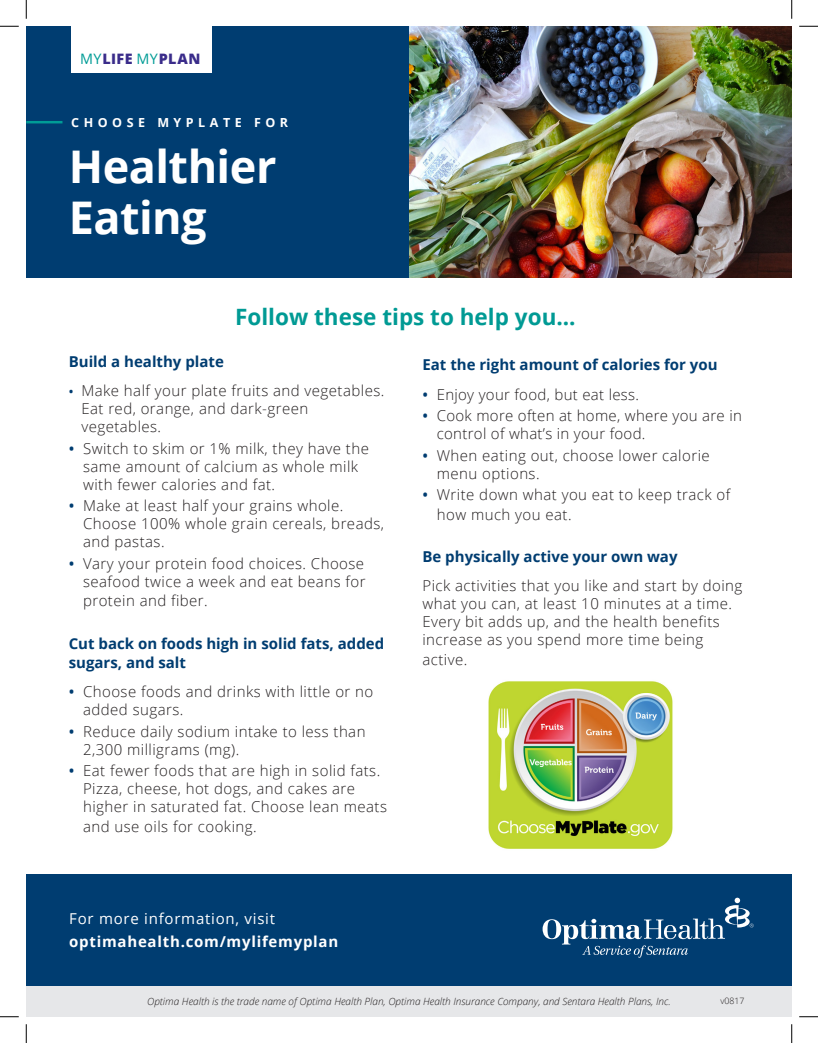
<style>
.page{position:relative;width:818px;height:1043px;background:#fff}
.page>*{position:absolute;margin:0;border:0;box-sizing:border-box;transform-origin:0 0}
.t1{font:700 45px "Open Sans";letter-spacing:-.01em;color:#fff}
.t2{font:700 22.5px "Open Sans";color:#009a94}
.t3{font:300 15px/18px "Open Sans";letter-spacing:.03em;color:#231f20}
.t4{font:700 15px/19.4px "Open Sans";color:#003d71}
.t5{font:700 15px "Open Sans";letter-spacing:.05em;color:#fff}
.t6{font:15px "Open Sans";letter-spacing:.05em;color:#fff}
.t7{font:800 14.38px "Open Sans";letter-spacing:.025em;color:#3a2c8a}
.t8{font:700 12.5px "Open Sans";letter-spacing:.36em;color:#fff}
.t9{font:italic 300 10px "Open Sans";color:#231f20}
.t10{font:300 8.75px "Open Sans";color:#231f20}
.s1{font-weight:400;color:#009c96}
.s2{font-weight:600;font-size:12.5px;color:#003d71}
.s3{font-weight:600;color:#003d71}
</style>
<div class="page">
<img style="left:409px;top:26px;width:382px;height:252px">
<div style="left:26px;top:26px;width:383px;height:252px;background:#003d71"></div>
<div style="left:26px;top:874px;width:765px;height:111px;background:#003d71"></div>
<svg style="left:542px;top:897px;width:211px;height:60px"></svg>
<div style="left:26px;top:985px;width:765px;height:31px;background:#e6e7e9"></div>
<hr style="left:26px;top:121px;width:36px;height:2px;background:#009c96">
<div style="left:71px;top:26px;width:140px;height:46px;background:#fff"></div>
<img style="left:488px;top:681px;width:185px;height:168px">
<svg style="left:0;top:25px;width:19px;height:2px"></svg>
<svg style="left:799px;top:25px;width:19px;height:2px"></svg>
<svg style="left:0;top:1016px;width:19px;height:1px"></svg>
<svg style="left:799px;top:1016px;width:19px;height:1px"></svg>
<svg style="left:25px;top:0;width:2px;height:19px"></svg>
<svg style="left:25px;top:1024px;width:2px;height:18px"></svg>
<svg style="left:791px;top:0;width:1px;height:19px"></svg>
<svg style="left:791px;top:1024px;width:1px;height:18px"></svg>
<p class="t7" style="left:80px;top:48px;width:122px"><span class="s1">MY</span>LIFE <span class="s1">MY</span>PLAN</p>
<p class="t8" style="left:71px;top:114px;width:218px">CHOOSE MYPLATE FOR</p>
<p class="t1" style="left:69px;top:135px;width:209px">Healthier</p>
<p class="t1" style="left:69px;top:185px;width:139px">Eating</p>
<p class="t2" style="left:235px;top:301px;width:342px">Follow these tips to help you...</p>
<p class="t4" style="left:69px;top:351px;width:157px">Build a healthy plate</p>
<p class="t3" style="left:81px;top:381px;width:304px;text-indent:-13px"><span class="s2">•</span> Make half your plate fruits and vegetables.<br>Eat red, orange, and dark-green vegetables.</p>
<p class="t3" style="left:83px;top:438px;width:287px;text-indent:-14px"><span class="s3">•</span> Switch to skim or 1% milk, they have the same amount of calcium as whole milk with fewer calories and fat.</p>
<p class="t3" style="left:83px;top:496px;width:302px;text-indent:-14px"><span class="s3">•</span> Make at least half your grains whole.<br>Choose 100% whole grain cereals, breads, and pastas.</p>
<p class="t3" style="left:69px;top:554px;width:298px;text-align:right"><span class="s3">•</span> Vary your protein food choices. Choose seafood twice a week and eat beans for</p>
<p class="t3" style="left:83px;top:591px;width:126px">protein and fiber.</p>
<p class="t4" style="left:69px;top:633px;width:317px">Cut back on foods high in solid fats, added sugars, and salt</p>
<p class="t3" style="left:83px;top:682px;width:292px;text-indent:-14px"><span class="s3">•</span> Choose foods and drinks with little or no added sugars.</p>
<p class="t3" style="left:83px;top:722px;width:284px;text-indent:-14px"><span class="s3">•</span> Reduce daily sodium intake to less than<br>2,300 milligrams (mg).</p>
<p class="t3" style="left:83px;top:761px;width:305px;text-indent:-14px"><span class="s3">•</span> Eat fewer foods that are high in solid fats.<br>Pizza, cheese, hot dogs, and cakes are higher in saturated fat. Choose lean meats</p>
<p class="t3" style="left:83px;top:817px;width:175px">and use oils for cooking.</p>
<p class="t6" style="left:69px;top:908px;width:207px">For more information, visit</p>
<p class="t5" style="left:69px;top:930px;width:270px">optimahealth.com/mylifemyplan</p>
<p class="t4" style="left:422px;top:355px;width:297px">Eat the right amount of calories for you</p>
<p class="t3" style="left:422px;top:384px;width:218px"><span class="s3">•</span> Enjoy your food, but eat less.</p>
<p class="t3" style="left:437px;top:406px;width:306px;text-indent:-14px"><span class="s3">•</span> Cook more often at home, where you are in control of what’s in your food.</p>
<p class="t3" style="left:437px;top:446px;width:274px;text-indent:-14px"><span class="s3">•</span> When eating out, choose lower calorie menu options.</p>
<p class="t3" style="left:437px;top:485px;width:295px;line-height:19.4px;text-indent:-14px"><span class="s3">•</span> Write down what you eat to keep track of how much you eat.</p>
<p class="t4" style="left:422px;top:546px;width:256px">Be physically active your own way</p>
<p class="t3" style="left:422px;top:576px;width:321px">Pick activities that you like and start by doing what you can, at least 10 minutes at a time.<br>Every bit adds up, and the health benefits increase as you spend more time being</p>
<p class="t3" style="left:422px;top:650px;width:46px">active.</p>
<p class="t9" style="left:147px;top:994px;width:525px">Optima Health is the trade name of Optima Health Plan, Optima Health Insurance Company, and Sentara Health Plans, Inc.</p>
<p class="t10" style="left:720px;top:995px;width:26px">v0817</p>
</div>
